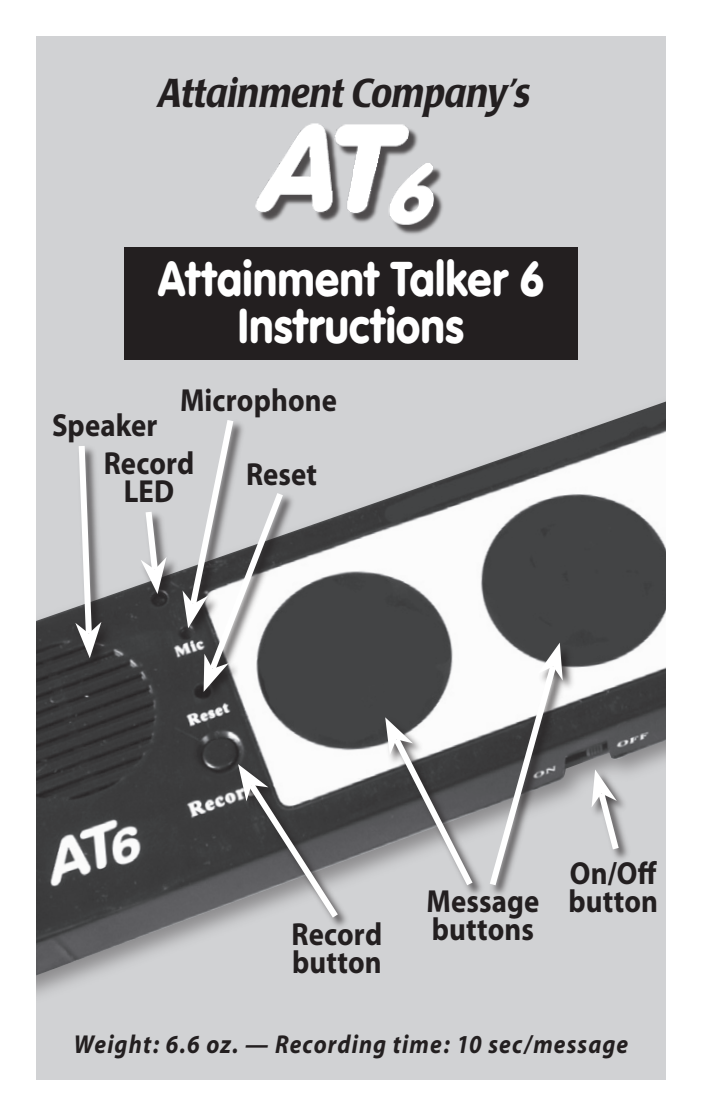
<style>
.page{position:relative;width:702px;height:1116px;background:#fff}
.page>*{position:absolute;margin:0;border:0;box-sizing:border-box;transform-origin:0 0}
.t1{font:900 48px/46.4px "VAG Rounded";letter-spacing:.015em;color:#fff;text-align:center;scale:.9 1}
.t2{font:italic 500 40px "Poppl Laudatio";letter-spacing:.005em;color:#231f20;scale:.9 1}
.t3{font:700 32px/28px "Myriad Pro";letter-spacing:.005em;color:#231f20;scale:.9 1}
.t4{font:italic 700 26px "Myriad";letter-spacing:.045em;color:#231f20;scale:.9 1}
</style>
<div class="page">
<div style="left:36px;top:36px;width:630px;height:1044px;background:#d1d2d4"></div>
<img style="left:36px;top:401px;width:630px;height:585px">
<div style="left:124px;top:247px;width:454px;height:113px;background:#231f20"></div>
<img style="left:255px;top:123px;width:188px;height:111px">
<div style="left:236px;top:762px;width:115px;height:169px;background:#231f20;opacity:.75"></div>
<svg style="left:238px;top:764px;width:106px;height:160px;background:#8c8c8e"></svg>
<div style="left:74px;top:443px;width:42px;height:228px;background:#231f20;opacity:.75"></div>
<svg style="left:75px;top:440px;width:26px;height:218px"></svg>
<div style="left:180px;top:417px;width:68px;height:223px;background:#231f20;opacity:.75"></div>
<div style="left:588px;top:768px;width:45px;height:95px;background:#231f20;opacity:.75"></div>
<svg style="left:592px;top:770px;width:31px;height:86px"></svg>
<div style="left:139px;top:509px;width:42px;height:98px;background:#231f20;opacity:.75"></div>
<svg style="left:141px;top:505px;width:26px;height:89px"></svg>
<div style="left:201px;top:491px;width:96px;height:214px;background:#231f20;opacity:.75"></div>
<svg style="left:183px;top:413px;width:105px;height:279px"></svg>
<div style="left:382px;top:716px;width:104px;height:182px;background:#231f20;opacity:.75"></div>
<svg style="left:385px;top:717px;width:93px;height:175px"></svg>
<div style="left:488px;top:641px;width:89px;height:258px;background:#231f20;opacity:.75"></div>
<svg style="left:485px;top:643px;width:78px;height:249px"></svg>
<p class="t2" style="left:158px;top:71px;width:416px">Attainment Company’s</p>
<h1 class="t1" style="left:158px;top:255px;width:430px">Attainment Talker 6<br>Instructions</h1>
<p class="t3" style="left:52px;top:410px;width:119px">Speaker</p>
<p class="t3" style="left:180px;top:385px;width:176px">Microphone</p>
<p class="t3" style="left:104px;top:448px;width:102px;text-align:center">Record<br>LED</p>
<p class="t3" style="left:246px;top:459px;width:81px">Reset</p>
<p class="t3" style="left:292px;top:920px;width:102px">Record button</p>
<p class="t3" style="left:427px;top:886px;width:127px">Message buttons</p>
<p class="t3" style="left:568px;top:858px;width:101px">On/Off button</p>
<p class="t4" style="left:74px;top:1031px;width:618px">Weight: 6.6 oz. — Recording time: 10 sec/message</p>
</div>
